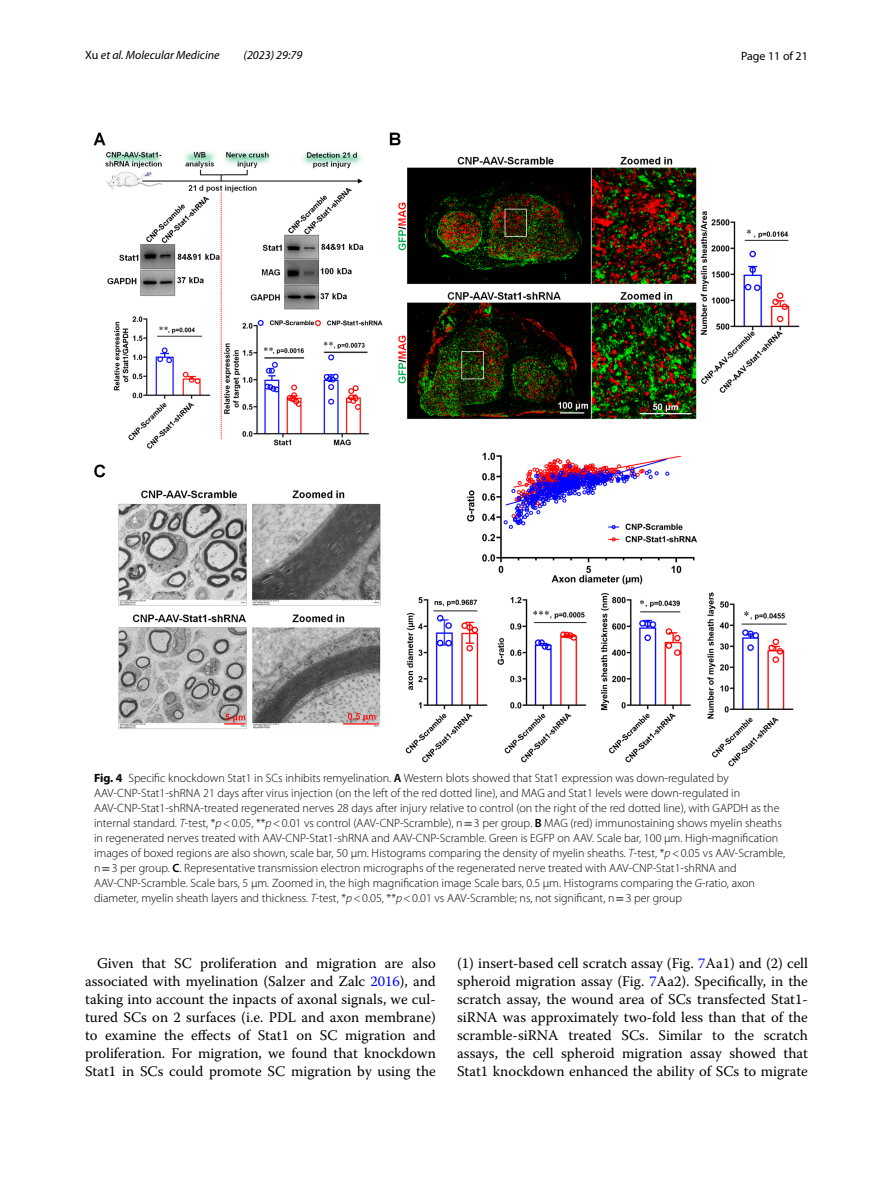
<style>
.page{position:relative;width:893px;height:1187px;background:#fff}
.page>*{position:absolute;margin:0;border:0;box-sizing:border-box;transform-origin:0 0}
.t1{font:14.7px/18px "Warnock Pro";color:#000;text-align:justify}
.t2{font:300 12px/15px "Myriad Pro";color:#000}
.t3{font:italic 12px "Myriad Pro";color:#000}
.t4{font:12px "Myriad Pro";color:#000}
.s1{font-style:normal}
.s2{font-weight:700}
.s3{font-weight:600}
.s4{font-style:italic}
.s5{font-family:"STIX";font-weight:400}
.s6{color:#00f}
</style>
<div class="page">
<img style="left:94px;top:133px;width:705px;height:633px">
<p class="t3" style="left:85px;top:48px;width:136px"><span class="s1">Xu</span> et al. Molecular Medicine</p>
<p class="t3" style="left:244px;top:48px;width:60px">(2023) 29:79</p>
<p class="t4" style="left:741px;top:48px;width:68px">Page 11 of 21</p>
<p class="t2" style="left:94px;top:770px;width:693px"><span class="s2">Fig. 4</span> Specific knockdown Stat1 in SCs inhibits remyelination. <span class="s3">A</span> Western blots showed that Stat1 expression was down-regulated by AAV-CNP-Stat1-shRNA 21 days after virus injection (on the left of the red dotted line), and MAG and Stat1 levels were down-regulated in AAV-CNP-Stat1-shRNA-treated regenerated nerves 28 days after injury relative to control (on the right of the red dotted line), with GAPDH as the internal standard. <span class="s4">T</span>-test, *<span class="s4">p</span>&lt;0.05, **<span class="s4">p</span>&lt;0.01 vs control (AAV-CNP-Scramble), n<span class="s5">=</span>3 per group. <span class="s3">B</span> MAG (red) immunostaining shows myelin sheaths in regenerated nerves treated with AAV-CNP-Stat1-shRNA and AAV-CNP-Scramble. Green is EGFP on AAV. Scale bar, 100 μm. High-magnification images of boxed regions are also shown, scale bar, 50 μm. Histograms comparing the density of myelin sheaths. <span class="s4">T</span>-test, *<span class="s4">p</span>&lt;0.05 vs AAV-Scramble, n<span class="s5">=</span>3 per group. <span class="s3">C</span>. Representative transmission electron micrographs of the regenerated nerve treated with AAV-CNP-Stat1-shRNA and AAV-CNP-Scramble. Scale bars, 5 μm. Zoomed in, the high magnification image Scale bars, 0.5 μm. Histograms comparing the <span class="s4">G</span>-ratio, axon diameter, myelin sheath layers and thickness. <span class="s4">T-</span>test, *<span class="s4">p</span>&lt;0.05, **<span class="s4">p</span>&lt;0.01 vs AAV-Scramble; ns, not significant, n<span class="s5">=</span>3 per group</p>
<p class="t1" style="left:85px;top:953px;width:352px;text-indent:12px">Given that SC proliferation and migration are also associated with myelination (Salzer and Zalc <span class="s6">2016</span>), and taking into account the inpacts of axonal signals, we cul&shy;tured SCs on 2 surfaces (i.e. PDL and axon membrane) to examine the effects of Stat1 on SC migration and proliferation. For migration, we found that knockdown Stat1 in SCs could promote SC migration by using the</p>
<p class="t1" style="left:457px;top:953px;width:352px">(1) insert-based cell scratch assay (Fig. <span class="s6">7</span>Aa1) and (2) cell spheroid migration assay (Fig. <span class="s6">7</span>Aa2). Specifically, in the scratch assay, the wound area of SCs transfected Stat1- siRNA was approximately two-fold less than that of the scramble-siRNA treated SCs. Similar to the scratch assays, the cell spheroid migration assay showed that Stat1 knockdown enhanced the ability of SCs to migrate</p>
</div>
